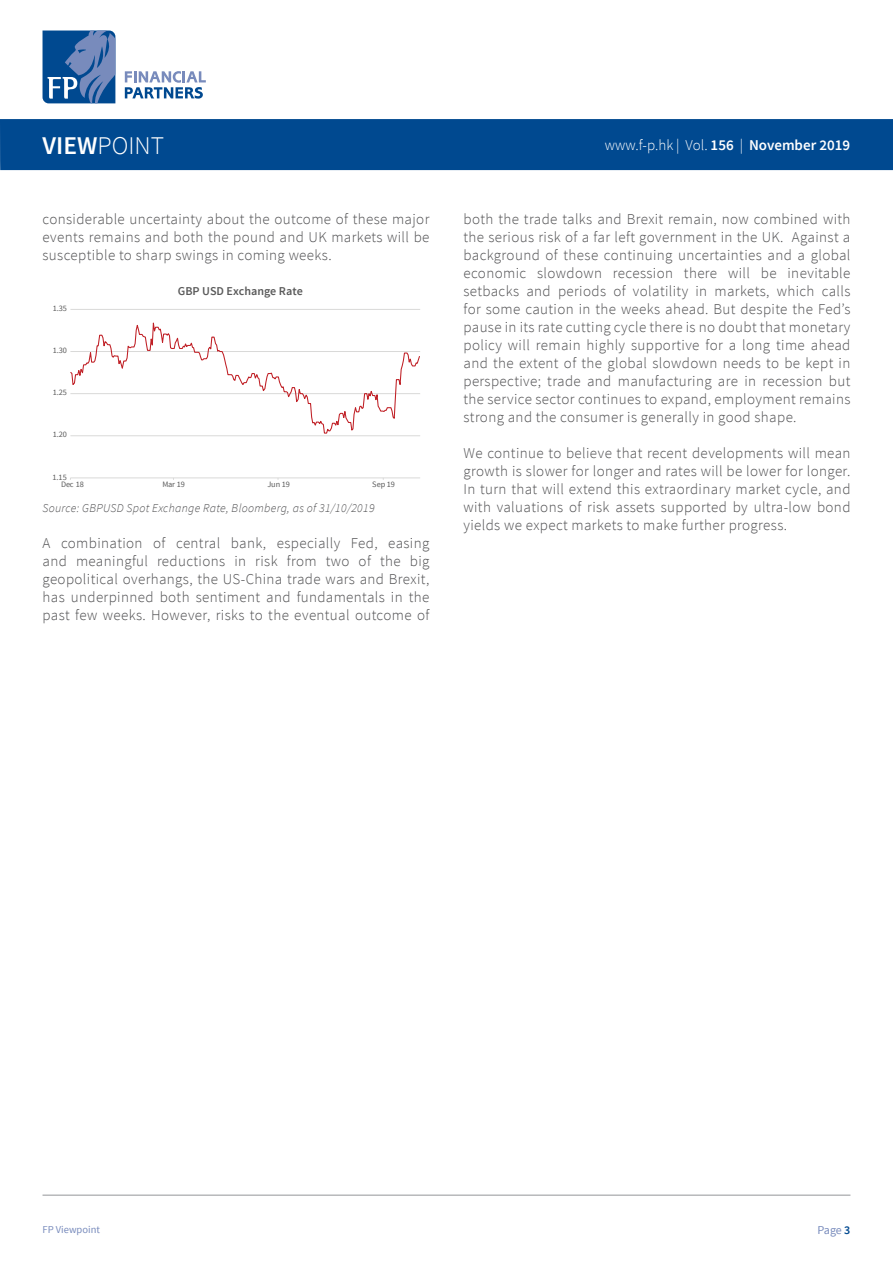
<style>
.page{position:relative;width:893px;height:1263px;background:#fff}
.page>*{position:absolute;margin:0;border:0;box-sizing:border-box;transform-origin:0 0}
.t1{font:300 25.5px "Source Sans Pro";color:#fff}
.t2{font:300 15px/18px "Source Sans Pro";letter-spacing:.025em;color:#4d4d4f;text-align:justify}
.t3{font:300 15px "Source Sans Pro";color:#fff}
.t4{font:italic 300 12px "Source Sans Pro";letter-spacing:.025em;color:#4d4d4f}
.t5{font:600 12px "Source Sans Pro";color:#5a5a5a}
.t6{font:12px "Source Sans Pro";color:#788bbc}
.t7{font:10.5px "Source Sans Pro";color:#788bbc}
.t8{font:8.25px "Source Sans Pro";letter-spacing:-.02em;color:#5a5a5a}
.s1{font-weight:600}
.s2{font-weight:600;color:#004990}
</style>
<div class="page">
<div style="left:0;top:119px;width:893px;height:51px;background:#004990"></div>
<svg style="left:125px;top:71px;width:81px;height:28px"></svg>
<svg style="left:43px;top:31px;width:72px;height:72px;background:#3b6ba6"></svg>
<hr style="left:43px;top:1195px;width:807px;height:1px;background:#939598">
<hr style="left:70px;top:309px;width:350px;height:1px;background:#d9d9d8">
<hr style="left:70px;top:435px;width:350px;height:1px;background:#d9d9d8">
<hr style="left:70px;top:478px;width:350px;height:1px;background:#d9d9d8">
<svg style="left:70px;top:322px;width:350px;height:112px"></svg>
<h1 class="t1" style="left:43px;top:130px;width:123px"><span class="s1">VIEW</span>POINT</h1>
<p class="t3" style="left:605px;top:136px;width:247px">www.f-p.hk | Vol. <span class="s1">156</span> | <span class="s1">November 2019</span></p>
<p class="t2" style="left:43px;top:210px;width:388px">considerable uncertainty about the outcome of these major events remains and both the pound and UK markets will be susceptible to sharp swings in coming weeks.</p>
<p class="t8" style="left:53px;top:303px;width:16px">1.35</p>
<p class="t8" style="left:53px;top:345px;width:16px">1.30</p>
<p class="t8" style="left:53px;top:387px;width:16px">1.25</p>
<p class="t8" style="left:53px;top:430px;width:16px">1.20</p>
<p class="t5" style="left:178px;top:283px;width:126px">GBP USD Exchange Rate</p>
<p class="t8" style="left:53px;top:472px;width:16px">1.15</p>
<p class="t8" style="left:61px;top:479px;width:24px">Dec 18</p>
<p class="t8" style="left:162px;top:479px;width:24px">Mar 19</p>
<p class="t8" style="left:267px;top:479px;width:24px">Jun 19</p>
<p class="t8" style="left:372px;top:479px;width:24px">Sep 19</p>
<p class="t4" style="left:43px;top:501px;width:333px">Source: GBPUSD Spot Exchange Rate, Bloomberg, as of 31/10/2019</p>
<p class="t2" style="left:43px;top:534px;width:388px">A combination of central bank, especially Fed, easing and meaningful reductions in risk from two of the big geopolitical overhangs, the US-China trade wars and Brexit, has underpinned both sentiment and fundamentals in the past few weeks. However, risks to the eventual outcome of</p>
<p class="t2" style="left:463px;top:210px;width:388px">both the trade talks and Brexit remain, now combined with the serious risk of a far left government in the UK. Against a background of these continuing uncertainties and a global economic slowdown recession there will be inevitable setbacks and periods of volatility in markets, which calls for some caution in the weeks ahead. But despite the Fed’s pause in its rate cutting cycle there is no doubt that monetary policy will remain highly supportive for a long time ahead and the extent of the global slowdown needs to be kept in perspective; trade and manufacturing are in recession but the service sector continues to expand, employment remains strong and the consumer is generally in good shape.</p>
<p class="t2" style="left:463px;top:444px;width:388px">We continue to believe that recent developments will mean growth is slower for longer and rates will be lower for longer.<br>In turn that will extend this extraordinary market cycle, and with valuations of risk assets supported by ultra-low bond yields we expect markets to make further progress.</p>
<p class="t7" style="left:43px;top:1222px;width:59px">FP Viewpoint</p>
<p class="t6" style="left:817px;top:1222px;width:34px">Page <span class="s2">3</span></p>
</div>
